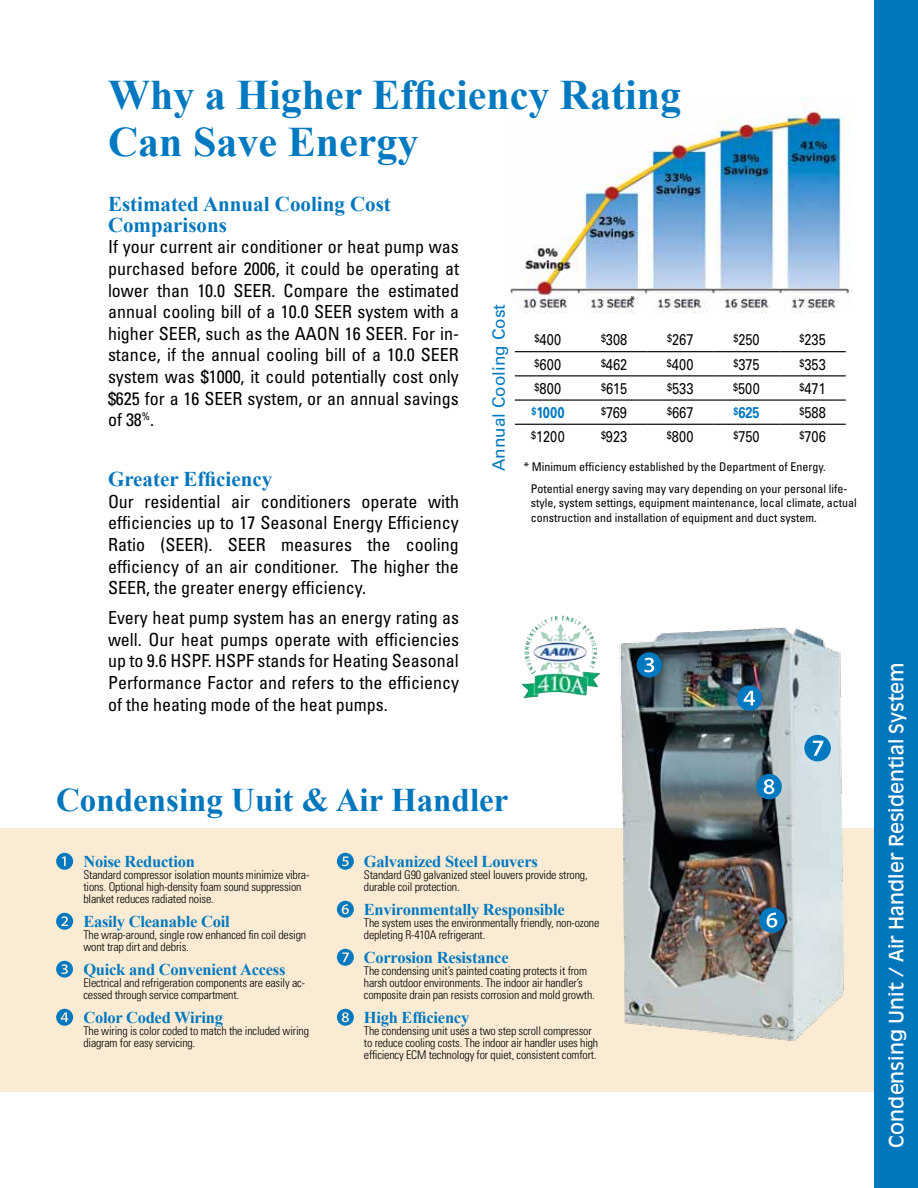
<style>
.page{position:relative;width:918px;height:1188px;background:#fff}
.page>*{position:absolute;margin:0;border:0;box-sizing:border-box;transform-origin:0 0}
.t1{font:700 42px/46.5px "Times New Roman";color:#0079c1}
.t2{font:700 33px "Times New Roman";color:#0076bd}
.t3{font:700 21px/21px "Times New Roman";color:#0076bd}
.t4{font:19.5px "Antique Olive";color:#fff}
.t5{font:condensed 18px/21.6px "Univers";color:#000;text-align:justify}
.t6{font:17.1px "Univers";color:#0079c1}
.t7{font:700 16.5px "Times New Roman";letter-spacing:-.015em;color:#0079c1}
.t8{font:15.6px "Univers";color:#000;scale:.82 1}
.t9{font:700 15.6px "Univers";color:#0079c1;scale:.82 1}
.t10{font:300 condensed 12px/12px "Univers";letter-spacing:-.015em;color:#000}
.t11{font:condensed 12px/21.9px "Univers";color:#000}
.t12{font:10.95px "Univers";color:#000}
</style>
<div class="page">
<div style="left:874px;top:0;width:44px;height:1188px;background:#0076bd"></div>
<div style="left:0;top:828px;width:874px;height:263px;background:#faebd4"></div>
<svg style="left:56px;top:961px;width:17px;height:17px"></svg>
<svg style="left:56px;top:853px;width:17px;height:17px"></svg>
<svg style="left:56px;top:913px;width:17px;height:17px"></svg>
<svg style="left:56px;top:1009px;width:17px;height:17px"></svg>
<svg style="left:337px;top:853px;width:17px;height:17px"></svg>
<svg style="left:337px;top:901px;width:17px;height:17px"></svg>
<svg style="left:337px;top:949px;width:17px;height:17px"></svg>
<svg style="left:337px;top:1009px;width:17px;height:17px"></svg>
<img style="left:509px;top:98px;width:342px;height:214px">
<hr style="left:515px;top:351px;width:66px;height:1px;background:#000">
<hr style="left:581px;top:351px;width:66px;height:1px;background:#000">
<hr style="left:647px;top:351px;width:66px;height:1px;background:#000">
<hr style="left:713px;top:351px;width:67px;height:1px;background:#000">
<hr style="left:780px;top:351px;width:66px;height:1px;background:#000">
<hr style="left:515px;top:375px;width:66px;height:1px;background:#000">
<hr style="left:581px;top:375px;width:66px;height:1px;background:#000">
<hr style="left:647px;top:375px;width:66px;height:1px;background:#000">
<hr style="left:713px;top:375px;width:67px;height:1px;background:#000">
<hr style="left:780px;top:375px;width:66px;height:1px;background:#000">
<hr style="left:515px;top:399px;width:66px;height:2px;background:#000">
<hr style="left:581px;top:399px;width:66px;height:2px;background:#000">
<hr style="left:647px;top:399px;width:66px;height:2px;background:#000">
<hr style="left:713px;top:399px;width:67px;height:2px;background:#000">
<hr style="left:780px;top:399px;width:66px;height:2px;background:#000">
<hr style="left:515px;top:424px;width:66px;height:1px;background:#000">
<hr style="left:581px;top:424px;width:66px;height:1px;background:#000">
<hr style="left:647px;top:424px;width:66px;height:1px;background:#000">
<hr style="left:713px;top:424px;width:67px;height:1px;background:#000">
<hr style="left:780px;top:424px;width:66px;height:1px;background:#000">
<img style="left:541px;top:616px;width:41px;height:26px">
<img style="left:598px;top:627px;width:246px;height:414px">
<svg style="left:804px;top:735px;width:27px;height:26px"></svg>
<svg style="left:759px;top:907px;width:26px;height:26px"></svg>
<svg style="left:756px;top:774px;width:26px;height:25px"></svg>
<svg style="left:737px;top:685px;width:25px;height:26px"></svg>
<svg style="left:637px;top:652px;width:25px;height:26px"></svg>
<h1 class="t1" style="left:108px;top:71px;width:575px">Why a Higher Efficiency Rating<br>Can Save Energy</h1>
<h3 class="t3" style="left:108px;top:193px;width:284px">Estimated Annual Cooling Cost<br>Comparisons</h3>
<p class="t5" style="left:108px;top:236px;width:353px">If your current air conditioner or heat pump was purchased before 2006, it could be operating at lower than 10.0 SEER. Compare the estimated annual cooling bill of a 10.0 SEER system with a higher SEER, such as the AAON 16 SEER. For in&shy;stance, if the annual cooling bill of a 10.0 SEER system was $1000, it could potentially cost only $625 for a 16 SEER system, or an annual savings of 38<sup>%</sup>.</p>
<h3 class="t3" style="left:108px;top:468px;width:166px">Greater Efficiency</h3>
<h3 class="t5" style="left:108px;top:490px;width:353px">Our residential air conditioners operate with efficiencies up to 17 Seasonal Energy Efficiency Ratio (SEER). SEER measures the cooling efficiency of an air conditioner. The higher the SEER, the greater energy efficiency.</h3>
<h3 class="t5" style="left:108px;top:607px;width:353px">Every heat pump system has an energy rating as well. Our heat pumps operate with efficiencies up to 9.6 HSPF. HSPF stands for Heating Seasonal Performance Factor and refers to the efficiency of the heating mode of the heat pumps.</h3>
<h3 class="t6" style="left:489px;top:471px;width:168px;rotate:-90deg">Annual Cooling Cost</h3>
<p class="t12" style="left:629px;top:294px;width:8px">*</p>
<h3 class="t8" style="left:535px;top:331px;width:34px"><sup>$</sup>400</h3>
<h3 class="t8" style="left:601px;top:331px;width:34px"><sup>$</sup>308</h3>
<h3 class="t8" style="left:667px;top:331px;width:34px"><sup>$</sup>267</h3>
<h3 class="t8" style="left:733px;top:331px;width:34px"><sup>$</sup>250</h3>
<h3 class="t8" style="left:800px;top:331px;width:34px"><sup>$</sup>235</h3>
<h3 class="t8" style="left:535px;top:355px;width:34px"><sup>$</sup>600</h3>
<h3 class="t8" style="left:601px;top:355px;width:34px"><sup>$</sup>462</h3>
<h3 class="t8" style="left:667px;top:355px;width:34px"><sup>$</sup>400</h3>
<h3 class="t8" style="left:733px;top:355px;width:34px"><sup>$</sup>375</h3>
<h3 class="t8" style="left:800px;top:355px;width:34px"><sup>$</sup>353</h3>
<h3 class="t8" style="left:535px;top:379px;width:34px"><sup>$</sup>800</h3>
<h3 class="t8" style="left:601px;top:379px;width:33px"><sup>$</sup>615</h3>
<h3 class="t8" style="left:667px;top:379px;width:34px"><sup>$</sup>533</h3>
<h3 class="t8" style="left:733px;top:379px;width:34px"><sup>$</sup>500</h3>
<h3 class="t8" style="left:800px;top:379px;width:34px"><sup>$</sup>471</h3>
<h3 class="t9" style="left:531px;top:403px;width:42px"><sup>$</sup>1000</h3>
<h3 class="t8" style="left:601px;top:403px;width:33px"><sup>$</sup>769</h3>
<h3 class="t8" style="left:667px;top:403px;width:34px"><sup>$</sup>667</h3>
<h3 class="t9" style="left:733px;top:403px;width:34px"><sup>$</sup>625</h3>
<h3 class="t8" style="left:800px;top:403px;width:34px"><sup>$</sup>588</h3>
<h3 class="t8" style="left:531px;top:427px;width:43px"><sup>$</sup>1200</h3>
<h3 class="t8" style="left:601px;top:427px;width:34px"><sup>$</sup>923</h3>
<h3 class="t8" style="left:667px;top:427px;width:34px"><sup>$</sup>800</h3>
<h3 class="t8" style="left:733px;top:427px;width:34px"><sup>$</sup>750</h3>
<h3 class="t8" style="left:800px;top:427px;width:34px"><sup>$</sup>706</h3>
<p class="t11" style="left:531px;top:455px;width:318px;text-indent:-7px">* Minimum efficiency established by the Department of Energy.<br>Potential energy saving may vary depending on your personal life-</p>
<p class="t11" style="left:531px;top:495px;width:327px;line-height:14.4px">style, system settings, equipment maintenance, local climate, actual construction and installation of equipment and duct system.</p>
<h2 class="t2" style="left:56px;top:777px;width:454px">Condensing Uuit &amp; Air Handler</h2>
<h3 class="t7" style="left:83px;top:850px;width:113px">Noise Reduction</h3>
<p class="t10" style="left:83px;top:869px;width:228px">Standard compressor isolation mounts minimize vibra&shy;tions. Optional high-density foam sound suppression blanket reduces radiated noise.</p>
<h3 class="t7" style="left:83px;top:910px;width:148px">Easily Cleanable Coil</h3>
<p class="t10" style="left:83px;top:929px;width:224px">The wrap-around, single row enhanced fin coil design wont trap dirt and debris.</p>
<h3 class="t7" style="left:83px;top:958px;width:204px">Quick and Convenient Access</h3>
<p class="t10" style="left:83px;top:977px;width:223px">Electrical and refrigeration components are easily ac&shy;cessed through service compartment.</p>
<h3 class="t7" style="left:83px;top:1006px;width:141px">Color Coded Wiring</h3>
<p class="t10" style="left:83px;top:1025px;width:227px">The wiring is color coded to match the included wiring diagram for easy servicing.</p>
<h3 class="t7" style="left:364px;top:850px;width:175px">Galvanized Steel Louvers</h3>
<p class="t10" style="left:364px;top:869px;width:225px">Standard G90 galvanized steel louvers provide strong, durable coil protection.</p>
<h3 class="t7" style="left:364px;top:898px;width:202px">Environmentally Responsible</h3>
<p class="t10" style="left:364px;top:917px;width:237px">The system uses the environmentally friendly, non-ozone depleting R-410A refrigerant.</p>
<h3 class="t7" style="left:364px;top:946px;width:146px">Corrosion Resistance</h3>
<p class="t10" style="left:364px;top:965px;width:233px">The condensing unit’s painted coating protects it from harsh outdoor environments. The indoor air handler’s composite drain pan resists corrosion and mold growth.</p>
<h3 class="t7" style="left:364px;top:1006px;width:107px">High Efficiency</h3>
<p class="t10" style="left:364px;top:1025px;width:236px">The condensing unit uses a two step scroll compressor to reduce cooling costs. The indoor air handler uses high efficiency ECM technology for quiet, consistent comfort.</p>
<h3 class="t4" style="left:885px;top:1148px;width:487px;rotate:-90deg">Condensing Unit / Air Handler Residential System</h3>
</div>
